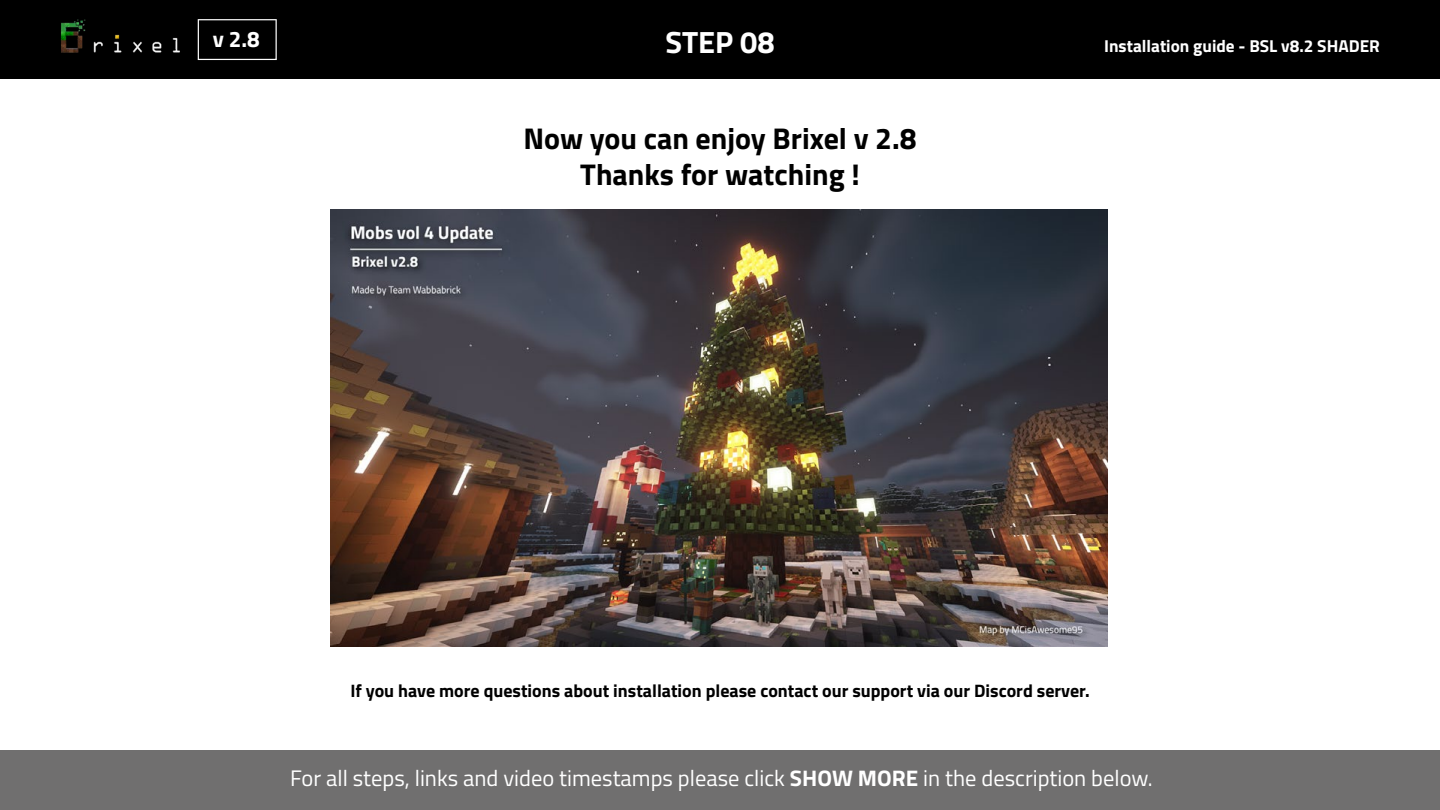
<style>
.page{position:relative;width:1440px;height:810px;background:#fff}
.page>*{position:absolute;margin:0;border:0;box-sizing:border-box;transform-origin:0 0}
.t1{font:700 30.75px "Titillium Web";color:#fff}
.t2{font:700 30px/36px "Titillium Web";color:#000;text-align:center}
.t3{font:22.5px "Titillium Web";color:#fff}
.t4{font:700 22.5px "Titillium Web";color:#fff}
.t5{font:700 18px "Titillium Web";color:#000}
.t6{font:700 17.25px "Titillium Web";color:#fff}
.s1{font-weight:700}
</style>
<div class="page">
<div style="left:0;top:0;width:1440px;height:79px;background:#000"></div>
<div style="left:0;top:750px;width:1440px;height:60px;background:#706f6f"></div>
<img style="left:61px;top:19px;width:119px;height:34px">
<svg style="left:198px;top:19px;width:79px;height:41px"></svg>
<img style="left:331px;top:210px;width:776px;height:437px">
<p class="t4" style="left:213px;top:22px;width:49px">v 2.8</p>
<h1 class="t1" style="left:665px;top:18px;width:111px">STEP 08</h1>
<h2 class="t2" style="left:524px;top:119px;width:394px">Now you can enjoy Brixel v 2.8<br>Thanks for watching !</h2>
<p class="t6" style="left:1104px;top:33px;width:277px">Installation guide - BSL v8.2 SHADER</p>
<p class="t5" style="left:350px;top:677px;width:741px">If you have more questions about installation please contact our support via our Discord server.</p>
<p class="t3" style="left:290px;top:762px;width:864px">For all steps, links and video timestamps please click <span class="s1">SHOW MORE</span> in the description below.</p>
</div>
